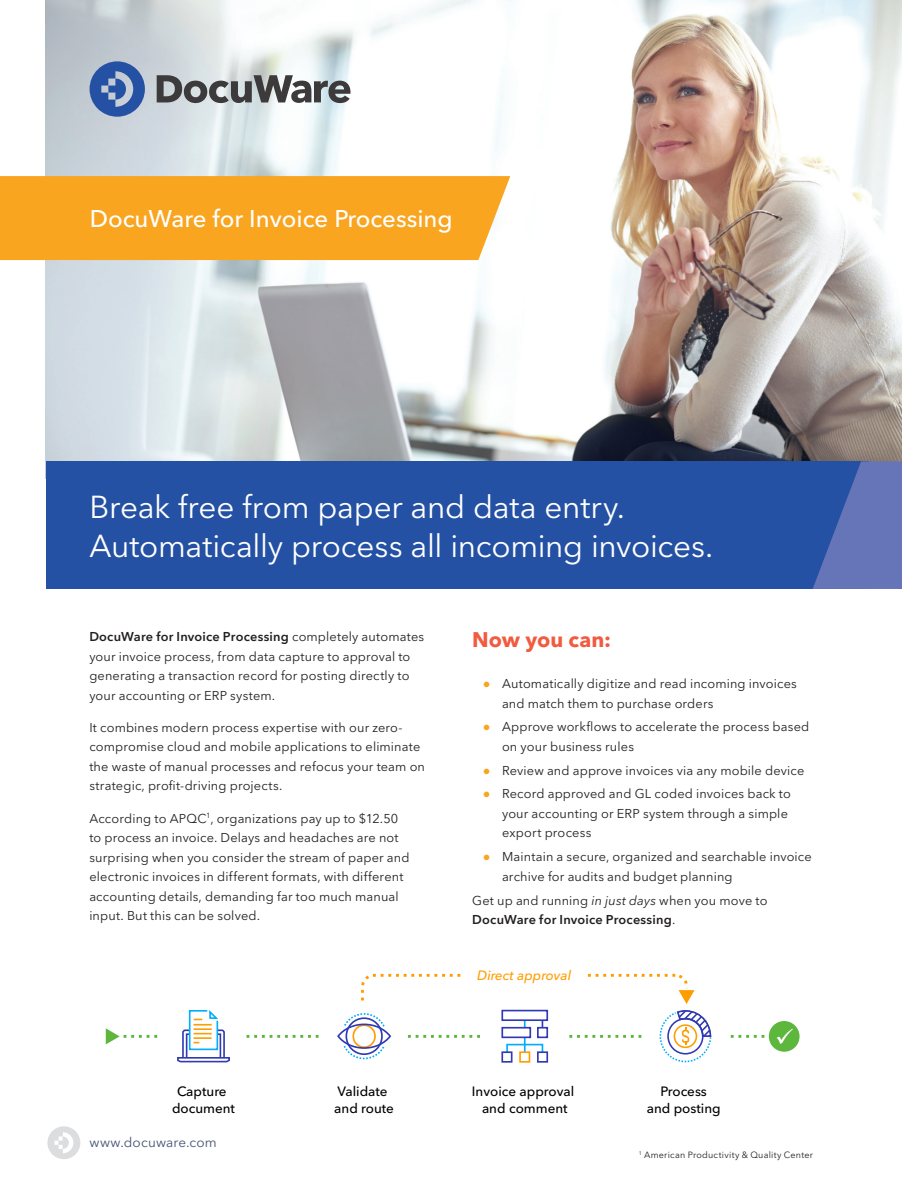
<style>
.page{position:relative;width:902px;height:1195px;background:#fff}
.page>*{position:absolute;margin:0;border:0;box-sizing:border-box;transform-origin:0 0}
.t1{font:31.5px/39px "Avenir Next LT Pro";letter-spacing:-.01em;color:#fff}
.t2{font:500 24px "Avenir Next LT Pro";color:#fff}
.t3{font:700 21px "Avenir Next LT Pro";color:#f15c40}
.t4{font:500 13.5px/17.2px "Avenir Next LT Pro";color:#000;text-align:center}
.t5{font:13.5px "Avenir Next LT Pro";letter-spacing:.01em;color:#485375}
.t6{font:italic 500 13.5px "Avenir Next LT Pro";color:#ff9d00}
.t7{font:12.75px/19.5px "Avenir Next LT Pro";letter-spacing:.01em;color:#231f20}
.t8{font:9px "Avenir Next LT Pro";letter-spacing:.03em;color:#231f20}
.s1{font-weight:600}
.s2{font-family:"Bookman Old Style";color:#f9a520}
.s3{font-style:italic}
</style>
<div class="page">
<svg style="left:47px;top:1126px;width:33px;height:33px"></svg>
<img style="left:46px;top:0;width:855px;height:461px">
<svg style="left:157px;top:75px;width:193px;height:28px;background:#888c8e"></svg>
<svg style="left:90px;top:61px;width:55px;height:56px;background:#607fb5"></svg>
<div style="left:46px;top:461px;width:822px;height:128px;background:#2451a3"></div>
<svg style="left:813px;top:461px;width:88px;height:128px"></svg>
<div style="left:361px;top:974px;width:327px;height:60px;border:3px dashed #ff9d00;border-radius:12px"></div>
<div style="left:768px;top:1021px;width:31px;height:31px;background:#5db73c;border-radius:50%"></div>
<svg style="left:776px;top:1029px;width:16px;height:15px"></svg>
<div style="left:463px;top:968px;width:121px;height:18px;background:#fff"></div>
<svg style="left:105px;top:988px;width:665px;height:75px"></svg>
<div style="left:0;top:176px;width:510px;height:84px;background:#f9a520"></div>
<div style="left:90px;top:209px;width:362px;height:18px;background:#f9a520"></div>
<p class="t2" style="left:90px;top:204px;width:364px">DocuWare for Invoice Processing</p>
<p class="t1" style="left:89px;top:487px;width:625px">Break free from paper and data entry.<br>Automatically process all incoming invoices.</p>
<p class="t7" style="left:89px;top:627px;width:336px"><span class="s1">DocuWare for Invoice Processing</span> completely automates your invoice process, from data capture to approval to generating a transaction record for posting directly to your accounting or ERP system.</p>
<p class="t7" style="left:89px;top:718px;width:337px">It combines modern process expertise with our zero&shy;compromise cloud and mobile applications to eliminate the waste of manual processes and refocus your team on strategic, profit-driving projects.</p>
<p class="t7" style="left:89px;top:808px;width:321px">According to APQC<sup>1</sup>, organizations pay up to $12.50 to process an invoice. Delays and headaches are not surprising when you consider the stream of paper and electronic invoices in different formats, with different accounting details, demanding far too much manual input. But this can be solved.</p>
<p class="t3" style="left:472px;top:627px;width:140px">Now you can:</p>
<p class="t7" style="left:502px;top:674px;width:296px;text-indent:-19px"><span class="s2">●</span> Automatically digitize and read incoming invoices and match them to purchase orders</p>
<p class="t7" style="left:502px;top:717px;width:309px;text-indent:-19px"><span class="s2">●</span> Approve workflows to accelerate the process based on your business rules</p>
<p class="t7" style="left:483px;top:760px;width:323px"><span class="s2">●</span> Review and approve invoices via any mobile device</p>
<p class="t7" style="left:502px;top:784px;width:290px;text-indent:-19px"><span class="s2">●</span> Record approved and GL coded invoices back to your accounting or ERP system through a simple export process</p>
<p class="t7" style="left:502px;top:847px;width:311px;text-indent:-19px"><span class="s2">●</span> Maintain a secure, organized and searchable invoice archive for audits and budget planning</p>
<p class="t7" style="left:472px;top:890px;width:297px">Get up and running <span class="s3">in just days</span> when you move to<br><span class="s1">DocuWare for Invoice Processing</span>.</p>
<p class="t6" style="left:477px;top:967px;width:95px">Direct approval</p>
<p class="t4" style="left:172px;top:1082px;width:64px">Capture document</p>
<p class="t5" style="left:89px;top:1134px;width:129px">www.docuware.com</p>
<p class="t4" style="left:334px;top:1082px;width:61px;text-align:left">Validate and route</p>
<p class="t4" style="left:472px;top:1082px;width:104px">Invoice approval and comment</p>
<p class="t4" style="left:646px;top:1082px;width:75px">Process<br>and posting</p>
<p class="t8" style="left:638px;top:1149px;width:176px"><sup>1</sup> American Productivity &amp; Quality Center</p>
</div>
